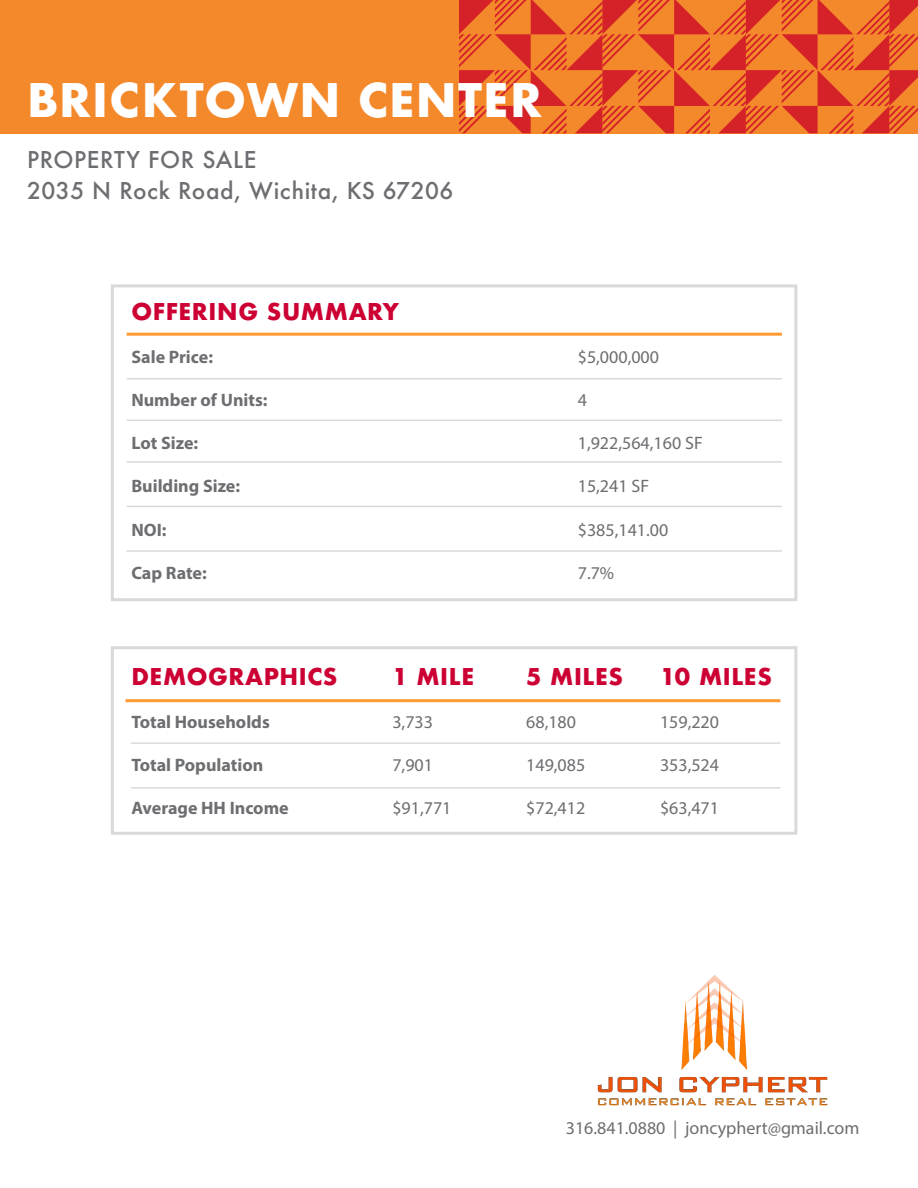
<style>
.page{position:relative;width:918px;height:1188px;background:#fff}
.page>*{position:absolute;margin:0;border:0;box-sizing:border-box;transform-origin:0 0}
.t1{font:700 45px "Futura";letter-spacing:.025em;color:#fff}
.t2{font:700 22.5px "Futura";letter-spacing:.025em;color:#c03}
.t3{font:500 22.5px "Futura";letter-spacing:.025em;color:#6d6e71}
.t4{font:18px "Myriad Pro";color:#6d6e71}
.t5{font:700 18px "Myriad Pro";color:#6d6e71}
</style>
<div class="page">
<div style="left:111px;top:646px;width:686px;height:189px;border:3px solid #d9d9d9"></div>
<div style="left:111px;top:284px;width:686px;height:317px;border:3px solid #d9d9d9"></div>
<hr style="left:131px;top:742px;width:649px;height:2px;background:#d9d9d9">
<hr style="left:127px;top:378px;width:655px;height:2px;background:#d9d9d9">
<hr style="left:127px;top:333px;width:655px;height:3px;background:#f93">
<hr style="left:125px;top:699px;width:655px;height:3px;background:#f93">
<hr style="left:127px;top:420px;width:655px;height:1px;background:#d9d9d9">
<hr style="left:127px;top:461px;width:655px;height:2px;background:#d9d9d9">
<hr style="left:127px;top:506px;width:655px;height:1px;background:#d9d9d9">
<hr style="left:127px;top:550px;width:655px;height:2px;background:#d9d9d9">
<hr style="left:131px;top:787px;width:649px;height:2px;background:#d9d9d9">
<img style="left:597px;top:975px;width:231px;height:131px">
<div style="left:0;top:0;width:918px;height:133px;background:#f4892b"></div>
<svg style="left:459px;top:0;width:459px;height:133px"></svg>
<p class="t1" style="left:27px;top:67px;width:516px">BRICKTOWN CENTER</p>
<p class="t3" style="left:27px;top:144px;width:231px">PROPERTY FOR SALE</p>
<p class="t3" style="left:27px;top:175px;width:428px">2035 N Rock Road, Wichita, KS 67206</p>
<p class="t2" style="left:131px;top:295px;width:269px">OFFERING SUMMARY</p>
<p class="t5" style="left:131px;top:345px;width:83px">Sale Price:</p>
<p class="t5" style="left:131px;top:388px;width:138px">Number of Units:</p>
<p class="t5" style="left:131px;top:431px;width:68px">Lot Size:</p>
<p class="t5" style="left:131px;top:474px;width:110px">Building Size:</p>
<p class="t5" style="left:131px;top:518px;width:37px">NOI:</p>
<p class="t5" style="left:131px;top:561px;width:77px">Cap Rate:</p>
<p class="t2" style="left:131px;top:660px;width:208px">DEMOGRAPHICS</p>
<p class="t5" style="left:131px;top:710px;width:140px">Total Households</p>
<p class="t5" style="left:131px;top:753px;width:133px">Total Population</p>
<p class="t5" style="left:131px;top:797px;width:159px">Average HH Income</p>
<p class="t2" style="left:392px;top:660px;width:83px">1 MILE</p>
<p class="t4" style="left:392px;top:711px;width:42px">3,733</p>
<p class="t4" style="left:392px;top:754px;width:42px">7,901</p>
<p class="t4" style="left:392px;top:797px;width:61px">$91,771</p>
<p class="t4" style="left:578px;top:346px;width:83px">$5,000,000</p>
<p class="t4" style="left:578px;top:389px;width:11px">4</p>
<p class="t4" style="left:578px;top:432px;width:126px">1,922,564,160 SF</p>
<p class="t4" style="left:578px;top:475px;width:73px">15,241 SF</p>
<p class="t4" style="left:578px;top:518px;width:92px">$385,141.00</p>
<p class="t4" style="left:578px;top:562px;width:38px">7.7%</p>
<p class="t2" style="left:526px;top:660px;width:98px">5 MILES</p>
<p class="t4" style="left:526px;top:711px;width:51px">68,180</p>
<p class="t4" style="left:526px;top:754px;width:61px">149,085</p>
<p class="t4" style="left:526px;top:797px;width:61px">$72,412</p>
<p class="t2" style="left:660px;top:660px;width:113px">10 MILES</p>
<p class="t4" style="left:660px;top:711px;width:61px">159,220</p>
<p class="t4" style="left:660px;top:754px;width:61px">353,524</p>
<p class="t4" style="left:660px;top:797px;width:61px">$63,471</p>
<p class="t4" style="left:566px;top:1117px;width:295px">316.841.0880 | joncyphert@gmail.com</p>
</div>
